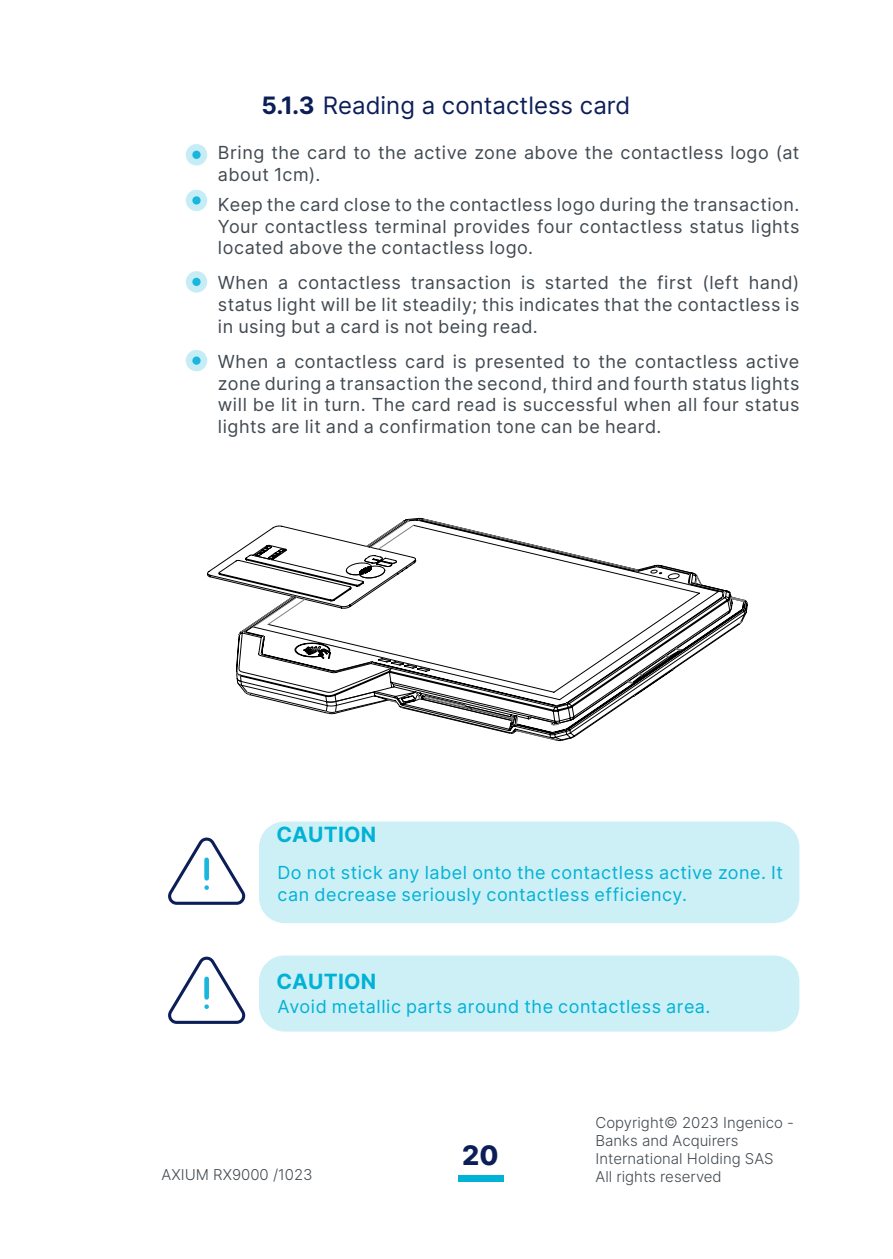
<style>
.page{position:relative;width:893px;height:1259px;background:#fff}
.page>*{position:absolute;margin:0;border:0;box-sizing:border-box;transform-origin:0 0}
.t1{font:800 27px "Inter";color:#0c1e58}
.t2{font:24px "Inter";color:#0c1e58}
.t3{font:700 21px "Inter";letter-spacing:.01em;color:#00b2d6}
.Style_de_paragraphe_1{font:18px/21.6px "Inter";letter-spacing:.03em;color:#414950}
.Style_de_paragraphe_1-2{font:18px/21.6px "Inter";letter-spacing:.03em;color:#00b2d6}
.t4{font:300 15px/18px "Inter";color:#414950}
.s1{font-weight:700}
</style>
<div class="page">
<div style="left:458px;top:1175px;width:45px;height:7px;background:#00b2d6"></div>
<div style="left:186px;top:144px;width:21px;height:21px;background:#c6ecf6;border-radius:50%"></div>
<div style="left:192px;top:151px;width:9px;height:8px;background:#19b6dd;border-radius:50%"></div>
<div style="left:186px;top:190px;width:21px;height:21px;background:#c6ecf6;border-radius:50%"></div>
<div style="left:192px;top:196px;width:9px;height:8px;background:#19b6dd;border-radius:50%"></div>
<div style="left:186px;top:271px;width:21px;height:22px;background:#c6ecf6;border-radius:50%"></div>
<div style="left:192px;top:278px;width:9px;height:8px;background:#19b6dd;border-radius:50%"></div>
<div style="left:186px;top:350px;width:21px;height:21px;background:#c6ecf6;border-radius:50%"></div>
<div style="left:192px;top:356px;width:9px;height:9px;background:#19b6dd;border-radius:50%"></div>
<svg style="left:168px;top:837px;width:78px;height:68px"></svg>
<div style="left:259px;top:821px;width:540px;height:102px;background:#cdeff6;border-radius:26px"></div>
<svg style="left:168px;top:956px;width:78px;height:68px"></svg>
<div style="left:259px;top:955px;width:540px;height:76px;background:#cdeff6;border-radius:26px"></div>
<svg style="left:236px;top:518px;width:511px;height:223px"></svg>
<p class="t2" style="left:261px;top:88px;width:370px"><span class="s1">5.1.3</span> Reading a contactless card</p>
<p class="Style_de_paragraphe_1" style="left:218px;top:141px;width:583px">Bring the card to the active zone above the contactless logo (at about 1cm).</p>
<p class="Style_de_paragraphe_1" style="left:218px;top:193px;width:583px">Keep the card close to the contactless logo during the transaction.</p>
<p class="Style_de_paragraphe_1" style="left:218px;top:215px;width:583px">Your contactless terminal provides four contactless status lights located above the contactless logo.</p>
<p class="Style_de_paragraphe_1" style="left:218px;top:271px;width:583px;text-align:justify">When a contactless transaction is started the first (left hand) status light will be lit steadily; this indicates that the contactless is in using but a card is not being read.</p>
<p class="Style_de_paragraphe_1" style="left:218px;top:350px;width:583px;text-align:justify">When a contactless card is presented to the contactless active zone during a transaction the second, third and fourth status lights will be lit in turn. The card read is successful when all four status lights are lit and a confirmation tone can be heard.</p>
<p class="t3" style="left:277px;top:819px;width:101px">CAUTION</p>
<p class="Style_de_paragraphe_1-2" style="left:277px;top:861px;width:507px">Do not stick any label onto the contactless active zone. It can decrease seriously contactless efficiency.</p>
<p class="t3" style="left:277px;top:965px;width:101px">CAUTION</p>
<p class="Style_de_paragraphe_1-2" style="left:277px;top:995px;width:435px">Avoid metallic parts around the contactless area.</p>
<p class="t4" style="left:162px;top:1165px;width:153px">AXIUM RX9000 /1023</p>
<h1 class="t1" style="left:462px;top:1135px;width:38px">20</h1>
<p class="t4" style="left:595px;top:1113px;width:200px">Copyright© 2023 Ingenico -<br>Banks and Acquirers<br>International Holding SAS<br>All rights reserved</p>
</div>
